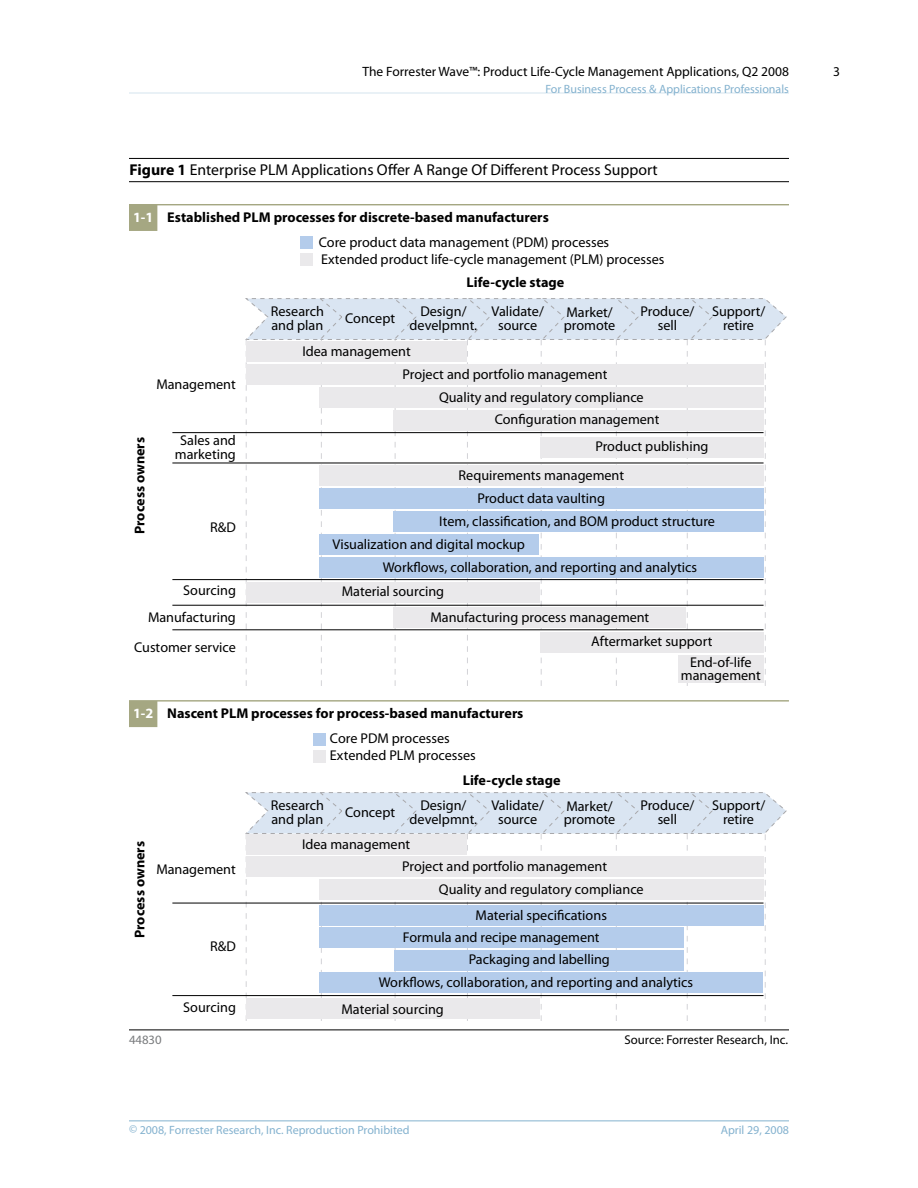
<style>
.page{position:relative;width:918px;height:1188px;background:#fff}
.page>*{position:absolute;margin:0;border:0;box-sizing:border-box;transform-origin:0 0}
.t1{font:15.75px "Myriad Pro";color:#000}
.t2{font:14.25px/13.8px "Myriad Pro";color:#000}
.t3{font:700 14.25px "Myriad Pro";color:#000}
.t4{font:13.5px "Myriad Pro";color:#000}
.t5{font:12.75px "Myriad Pro";color:#000}
.t6{font:12.75px "Myriad Pro";color:#797b7d}
.t7{font:12px "Myriad Pro";color:#84b2cf}
.s1{font-weight:700}
.s2{color:#fff}
</style>
<div class="page">
<hr style="left:129px;top:1120px;width:660px;height:1px;background:#84b2cf">
<hr style="left:129px;top:93px;width:660px;height:1px;background:#d4e4ee">
<hr style="left:129px;top:158px;width:660px;height:1px;background:#000">
<hr style="left:129px;top:181px;width:660px;height:1px;background:#000">
<hr style="left:129px;top:1030px;width:660px;height:1px;background:#000">
<svg style="left:129px;top:204px;width:660px;height:27px"></svg>
<svg style="left:244px;top:298px;width:543px;height:388px"></svg>
<hr style="left:172px;top:605px;width:592px;height:1px;background:#000">
<hr style="left:172px;top:629px;width:592px;height:1px;background:#000">
<hr style="left:172px;top:579px;width:592px;height:1px;background:#000">
<hr style="left:172px;top:463px;width:592px;height:1px;background:#000">
<hr style="left:172px;top:432px;width:592px;height:1px;background:#000">
<div style="left:246px;top:342px;width:221px;height:20px;background:#eae9eb"></div>
<div style="left:246px;top:365px;width:518px;height:20px;background:#eae9eb"></div>
<div style="left:319px;top:387px;width:445px;height:20px;background:#eae9eb"></div>
<div style="left:394px;top:410px;width:370px;height:20px;background:#eae9eb"></div>
<div style="left:540px;top:437px;width:224px;height:20px;background:#eae9eb"></div>
<div style="left:319px;top:465px;width:445px;height:21px;background:#eae9eb"></div>
<div style="left:319px;top:488px;width:445px;height:21px;background:#b4cceb"></div>
<div style="left:319px;top:557px;width:445px;height:20px;background:#b4cceb"></div>
<div style="left:319px;top:534px;width:220px;height:21px;background:#b4cceb"></div>
<div style="left:394px;top:511px;width:370px;height:21px;background:#b4cceb"></div>
<div style="left:246px;top:583px;width:294px;height:20px;background:#eae9eb"></div>
<div style="left:394px;top:608px;width:292px;height:20px;background:#eae9eb"></div>
<div style="left:540px;top:633px;width:224px;height:20px;background:#eae9eb"></div>
<div style="left:678px;top:656px;width:86px;height:27px;background:#eae9eb"></div>
<svg style="left:129px;top:700px;width:660px;height:27px"></svg>
<svg style="left:244px;top:792px;width:543px;height:230px"></svg>
<hr style="left:172px;top:995px;width:592px;height:1px;background:#000">
<hr style="left:172px;top:903px;width:592px;height:1px;background:#000">
<div style="left:246px;top:835px;width:220px;height:20px;background:#eae9eb"></div>
<div style="left:246px;top:857px;width:517px;height:20px;background:#eae9eb"></div>
<div style="left:319px;top:906px;width:445px;height:20px;background:#b4cceb"></div>
<div style="left:319px;top:880px;width:445px;height:20px;background:#eae9eb"></div>
<div style="left:394px;top:950px;width:290px;height:20px;background:#b4cceb"></div>
<div style="left:319px;top:928px;width:365px;height:20px;background:#b4cceb"></div>
<div style="left:319px;top:972px;width:444px;height:20px;background:#b4cceb"></div>
<div style="left:246px;top:998px;width:293px;height:20px;background:#eae9eb"></div>
<div style="left:313px;top:750px;width:13px;height:12px;background:#eae9eb"></div>
<div style="left:313px;top:733px;width:13px;height:12px;background:#b4cceb"></div>
<div style="left:300px;top:253px;width:13px;height:13px;background:#eae9eb"></div>
<div style="left:300px;top:236px;width:13px;height:13px;background:#b4cceb"></div>
<p class="t4" style="left:363px;top:64px;width:428px">The Forrester Wave™: Product Life-Cycle Management Applications, Q2 2008</p>
<p class="t7" style="left:545px;top:82px;width:245px">For Business Process &amp; Applications Professionals</p>
<p class="t1" style="left:130px;top:161px;width:530px"><span class="s1">Figure 1</span> Enterprise PLM Applications Offer A Range Of Different Process Support</p>
<p class="t3" style="left:133px;top:209px;width:417px"><span class="s2">1-1</span> Established PLM processes for discrete-based manufacturers</p>
<p class="t2" style="left:319px;top:234px;width:347px;line-height:17.1px">Core product data management (PDM) processes<br>Extended product life-cycle management (PLM) processes</p>
<p class="t3" style="left:467px;top:275px;width:99px">Life-cycle stage</p>
<p class="t2" style="left:156px;top:377px;width:81px">Management</p>
<p class="t3" style="left:132px;top:534px;width:99px;rotate:-90deg">Process owners</p>
<p class="t2" style="left:175px;top:434px;width:62px;text-align:center">Sales and marketing</p>
<p class="t2" style="left:210px;top:520px;width:27px">R&amp;D</p>
<p class="t2" style="left:148px;top:578px;width:89px;line-height:26.4px;text-align:right">Sourcing<br>Manufacturing</p>
<p class="t2" style="left:134px;top:640px;width:103px">Customer service</p>
<p class="t2" style="left:271px;top:305px;width:55px">Research and plan</p>
<p class="t2" style="left:345px;top:312px;width:51px">Concept</p>
<p class="t2" style="left:410px;top:305px;width:69px;text-align:center">Design/ develpmnt.</p>
<p class="t2" style="left:492px;top:305px;width:54px;text-align:center">Validate/ source</p>
<p class="t2" style="left:564px;top:306px;width:53px;line-height:12.8px">Market/ promote</p>
<p class="t2" style="left:641px;top:305px;width:55px;text-align:center">Produce/ sell</p>
<p class="t2" style="left:712px;top:305px;width:55px;text-align:center">Support/ retire</p>
<p class="t2" style="left:302px;top:345px;width:110px">Idea management</p>
<p class="t2" style="left:403px;top:367px;width:206px">Project and portfolio management</p>
<p class="t2" style="left:439px;top:390px;width:206px">Quality and regulatory compliance</p>
<p class="t2" style="left:495px;top:413px;width:166px">Configuration management</p>
<p class="t2" style="left:459px;top:433px;width:251px;line-height:28.3px;text-indent:137px">Product publishing<br>Requirements management</p>
<p class="t2" style="left:478px;top:491px;width:129px">Product data vaulting</p>
<p class="t2" style="left:439px;top:514px;width:277px">Item, classification, and BOM product structure</p>
<p class="t2" style="left:333px;top:537px;width:194px">Visualization and digital mockup</p>
<p class="t2" style="left:383px;top:560px;width:316px">Workflows, collaboration, and reporting and analytics</p>
<p class="t2" style="left:430px;top:578px;width:220px;line-height:26.4px;text-indent:-89px">Material sourcing<br>Manufacturing process management</p>
<p class="t2" style="left:690px;top:630px;width:63px;line-height:21.5px;text-indent:-99px">Aftermarket support<br>End-of-life</p>
<p class="t2" style="left:681px;top:669px;width:81px">management</p>
<p class="t3" style="left:133px;top:705px;width:392px"><span class="s2">1-2</span> Nascent PLM processes for process-based manufacturers</p>
<p class="t2" style="left:330px;top:730px;width:147px;line-height:17.1px">Core PDM processes<br>Extended PLM processes</p>
<p class="t3" style="left:463px;top:772px;width:99px">Life-cycle stage</p>
<p class="t3" style="left:132px;top:938px;width:99px;rotate:-90deg">Process owners</p>
<p class="t2" style="left:156px;top:863px;width:81px">Management</p>
<p class="t2" style="left:210px;top:939px;width:27px">R&amp;D</p>
<p class="t2" style="left:183px;top:1001px;width:54px">Sourcing</p>
<p class="t2" style="left:271px;top:799px;width:55px">Research and plan</p>
<p class="t2" style="left:345px;top:806px;width:51px">Concept</p>
<p class="t2" style="left:410px;top:799px;width:69px;text-align:center">Design/ develpmnt.</p>
<p class="t2" style="left:492px;top:799px;width:54px;text-align:center">Validate/ source</p>
<p class="t2" style="left:564px;top:800px;width:53px;line-height:12.8px">Market/ promote</p>
<p class="t2" style="left:641px;top:799px;width:55px;text-align:center">Produce/ sell</p>
<p class="t2" style="left:712px;top:799px;width:55px;text-align:center">Support/ retire</p>
<p class="t2" style="left:402px;top:834px;width:206px;line-height:22px;text-indent:-100px">Idea management<br>Project and portfolio management</p>
<p class="t2" style="left:476px;top:908px;width:133px">Material specifications</p>
<p class="t2" style="left:439px;top:883px;width:206px">Quality and regulatory compliance</p>
<p class="t2" style="left:403px;top:931px;width:198px">Formula and recipe management</p>
<p class="t2" style="left:341px;top:968px;width:353px;line-height:27.2px;text-indent:37px">Workflows, collaboration, and reporting and analytics<br>Material sourcing</p>
<p class="t2" style="left:469px;top:953px;width:143px">Packaging and labelling</p>
<p class="t6" style="left:129px;top:1033px;width:34px">44830</p>
<p class="t5" style="left:625px;top:1033px;width:165px">Source: Forrester Research, Inc.</p>
<p class="t7" style="left:129px;top:1123px;width:282px">© 2008, Forrester Research, Inc. Reproduction Prohibited</p>
<p class="t7" style="left:721px;top:1123px;width:70px">April 29, 2008</p>
<p class="t4" style="left:833px;top:64px;width:8px">3</p>
</div>
